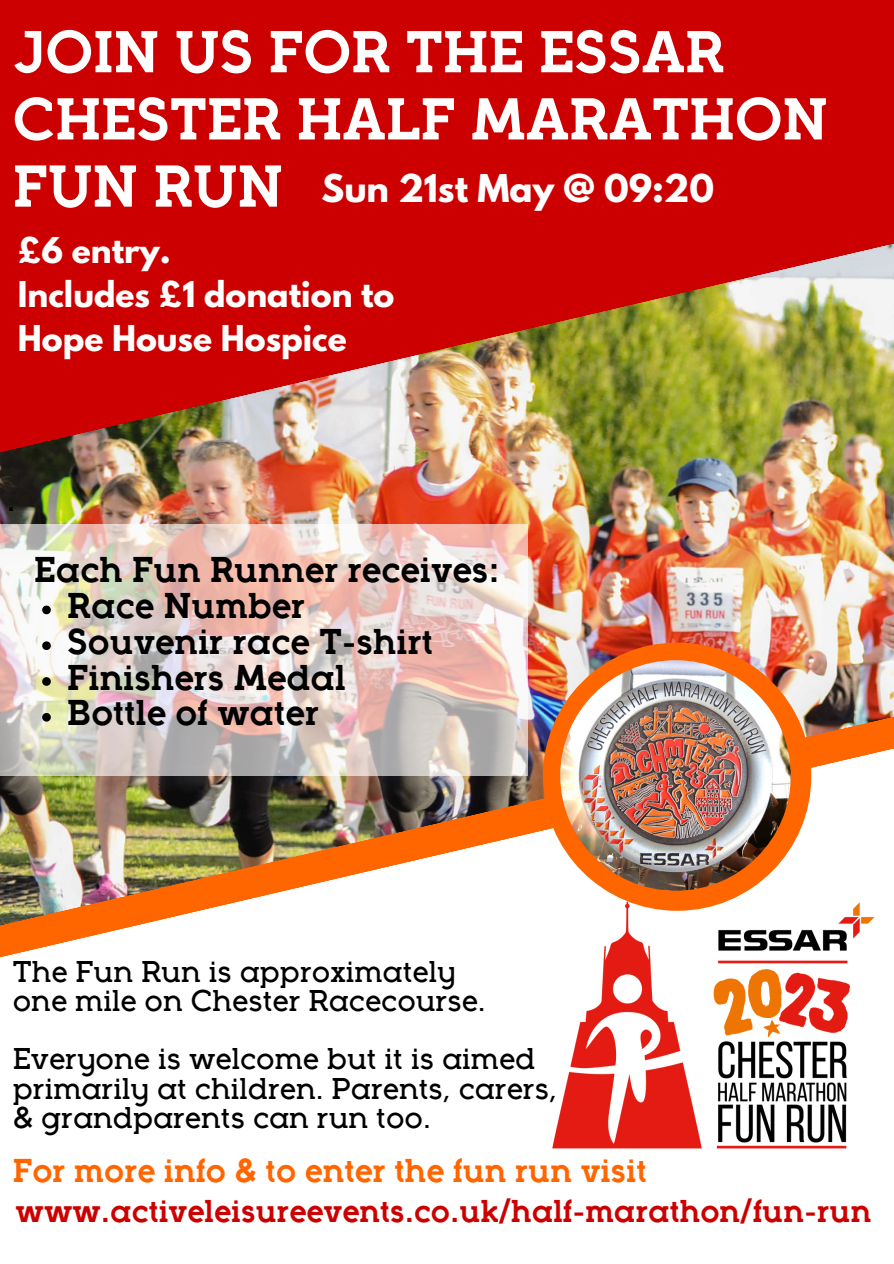
<style>
.page{position:relative;width:894px;height:1264px;background:#fff}
.page>*{position:absolute;margin:0;border:0;box-sizing:border-box;transform-origin:0 0}
.t1{font:700 58.8px/67.2px "Full Slab LC90";color:#fff}
.t2{font:700 35.85px "Full Slab LC90";color:#000}
.t3{font:500 35.85px "Full Slab LC70";color:#000}
.t4{font:700 33.9px "League Spartan";color:#fff}
.t5{font:700 33px "Full Slab LC90";color:#f60}
.t6{font:700 31.5px "Full Slab LC90";color:#c00}
.t7{font:700 31.5px/44px "League Spartan";color:#fff}
.t8{font:500 30px "Full Slab LC70";color:#000}
</style>
<div class="page">
<img style="left:527px;top:545px;width:366px;height:97px">
<img style="left:0;top:0;width:893px;height:545px">
<svg style="left:0;top:524px;width:527px;height:118px;background:#ead1c7"></svg>
<img style="left:0;top:642px;width:893px;height:32px">
<img style="left:0;top:674px;width:893px;height:284px">
<div style="left:542px;top:642px;width:269px;height:268px;background:#f60;border-radius:50%"></div>
<img style="left:505px;top:883px;width:388px;height:266px">
<img style="left:560px;top:660px;width:230px;height:230px;border-radius:50%">
<svg style="left:42px;top:605px;width:9px;height:9px"></svg>
<svg style="left:42px;top:641px;width:9px;height:9px"></svg>
<svg style="left:42px;top:677px;width:9px;height:8px"></svg>
<svg style="left:42px;top:713px;width:9px;height:8px"></svg>
<p class="t1" style="left:13px;top:27px;width:816px">JOIN US FOR THE ESSAR<br>CHESTER HALF MARATHON</p>
<p class="t1" style="left:13px;top:161px;width:272px">FUN RUN</p>
<p class="t4" style="left:321px;top:172px;width:394px">Sun 21st May @ 09:20</p>
<p class="t7" style="left:18px;top:233px;width:154px">£6 entry.</p>
<p class="t7" style="left:18px;top:276px;width:378px">Includes £1 donation to<br>Hope House Hospice</p>
<p class="t3" style="left:6px;top:485px;width:11px">.</p>
<p class="t2" style="left:34px;top:557px;width:467px">Each Fun Runner receives:</p>
<p class="t2" style="left:67px;top:593px;width:239px">Race Number</p>
<p class="t2" style="left:67px;top:628px;width:367px">Souvenir race T-shirt</p>
<p class="t2" style="left:67px;top:664px;width:280px">Finishers Medal</p>
<p class="t2" style="left:67px;top:700px;width:253px">Bottle of water</p>
<p class="t8" style="left:13px;top:960px;width:444px">The Fun Run is approximately</p>
<p class="t8" style="left:13px;top:989px;width:474px">one mile on Chester Racecourse.</p>
<p class="t8" style="left:13px;top:1048px;width:524px">Everyone is welcome but it is aimed</p>
<p class="t8" style="left:13px;top:1077px;width:545px">primarily at children. Parents, carers,</p>
<p class="t8" style="left:13px;top:1106px;width:419px">&amp; grandparents can run too.</p>
<p class="t5" style="left:13px;top:1159px;width:635px">For more info &amp; to enter the fun run visit</p>
<p class="t6" style="left:16px;top:1199px;width:857px">www.activeleisureevents.co.uk/half-marathon/fun-run</p>
</div>
